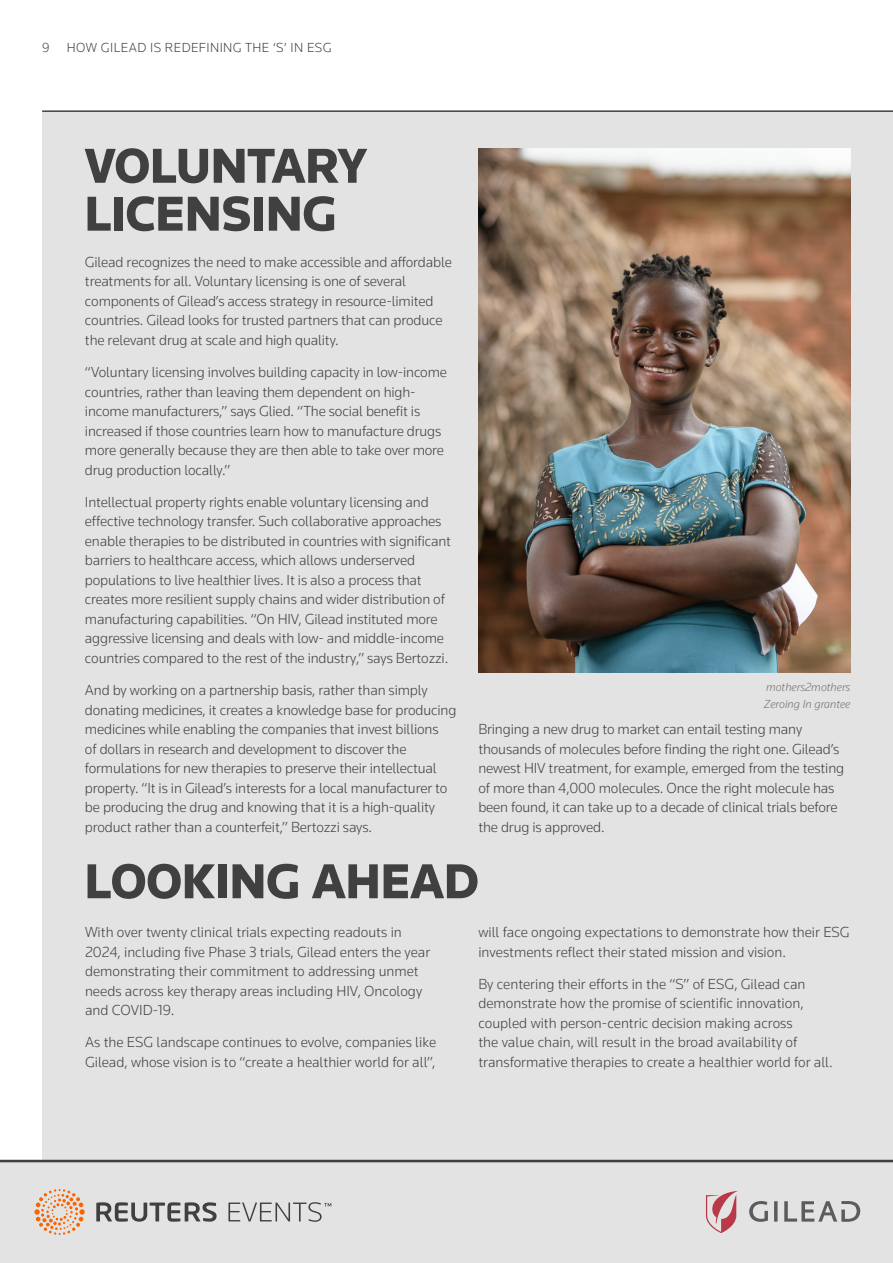
<style>
.page{position:relative;width:893px;height:1263px;background:#fff}
.page>*{position:absolute;margin:0;border:0;box-sizing:border-box;transform-origin:0 0}
.t1{font:900 51px/47.8px "Knowledge 2017";letter-spacing:-.01em;color:#404040}
.t2{font:300 15px/19.5px "Knowledge 2017";letter-spacing:-.01em;color:#404040}
.t3{font:300 13.5px "Knowledge 2017";letter-spacing:.03em;color:#404040}
.t4{font:italic 300 12px/16.5px "Knowledge 2017";color:#707070}
</style>
<div class="page">
<div style="left:42px;top:112px;width:851px;height:1151px;background:#e3e3e3"></div>
<hr style="left:42px;top:110px;width:851px;height:2px;background:#404040">
<div style="left:0;top:1161px;width:893px;height:102px;background:#e3e3e3"></div>
<hr style="left:0;top:1160px;width:893px;height:2px;background:#404040">
<svg style="left:96px;top:1202px;width:235px;height:20px"></svg>
<svg style="left:34px;top:1189px;width:51px;height:46px"></svg>
<svg style="left:749px;top:1201px;width:111px;height:21px"></svg>
<svg style="left:706px;top:1191px;width:32px;height:42px"></svg>
<img style="left:478px;top:149px;width:372px;height:524px">
<p class="t3" style="left:42px;top:39px;width:9px">9</p>
<p class="t3" style="left:67px;top:39px;width:266px">HOW GILEAD IS REDEFINING THE S‘ ’ IN ESG</p>
<h1 class="t1" style="left:84px;top:141px;width:284px">VOLUNTARY<br>LICENSING</h1>
<p class="t2" style="left:85px;top:252px;width:368px">Gilead recognizes the need to make accessible and affordable treatments for all. Voluntary licensing is one of several components of Gilead s’ access strategy in resource-limited countries. Gilead looks for trusted partners that can produce the relevant drug at scale and high quality.</p>
<p class="t2" style="left:85px;top:362px;width:364px">“Voluntary licensing involves building capacity in low-income</p>
<p class="t2" style="left:85px;top:401px;width:337px">income manufacturers ” , says Glied “. The social benefit is</p>
<p class="t2" style="left:85px;top:381px;width:332px">countries, rather than leaving them dependent on high-</p>
<p class="t2" style="left:85px;top:420px;width:361px">increased if those countries learn how to manufacture drugs more generally because they are then able to take over more drug production locally“.</p>
<p class="t2" style="left:85px;top:492px;width:368px">Intellectual property rights enable voluntary licensing and effective technology transfer. Such collaborative approaches enable therapies to be distributed in countries with significant barriers to healthcare access, which allows underserved populations to live healthier lives isIt. also a process that creates more resilient supply chains and wider distribution of manufacturing capabilities “. On HIV, Gilead instituted more aggressive licensing and deals with low- and middle-income countries compared to the rest of the industry” , says Bertozzi.</p>
<p class="t2" style="left:85px;top:680px;width:373px">And by working on a partnership basis, rather than simply donating medicines it, creates a knowledge base for producing medicines while enabling the companies that invest billions<br>of dollars in research and development to discover the formulations for new therapies to preserve their intellectual property “. isIt in Gilead s’ interests for a local manufacturer to be producing the drug and knowing that isit a high-quality product rather than a counterfeit ” , Bertozzi says.</p>
<p class="t4" style="left:764px;top:679px;width:88px">mothers2mothers<br>Zeroing In grantee</p>
<p class="t2" style="left:478px;top:719px;width:367px">Bringing a new drug to market can entail testing many thousands of molecules before finding the right one. Gilead s’ newest HIV treatment, for example, emerged from the testing of more than 4,000 molecules. Once the right molecule has been found it, can take up to a decade of clinical trials before the drug is approved.</p>
<h1 class="t1" style="left:84px;top:856px;width:396px">LOOKING AHEAD</h1>
<p class="t2" style="left:85px;top:922px;width:347px">With over twenty clinical trials expecting readouts in 2024, including five Phase 3 trials, Gilead enters the year demonstrating their commitment to addressing unmet needs across key therapy areas including HIV, Oncology and COVID-19.</p>
<p class="t2" style="left:85px;top:1032px;width:353px">As the ESG landscape continues to evolve, companies like<br>Gilead, whose vision is to “create a healthier world for all ,“</p>
<p class="t2" style="left:478px;top:922px;width:373px">will face ongoing expectations to demonstrate how their ESG investments reflect their stated mission and vision.</p>
<p class="t2" style="left:478px;top:974px;width:356px">By centering their efforts in the “S” of ESG, Gilead can demonstrate how the promise of scientific innovation, coupled with person-centric decision making across<br>the value chain, will result in the broad availability of transformative therapies to create a healthier world for all.</p>
</div>
